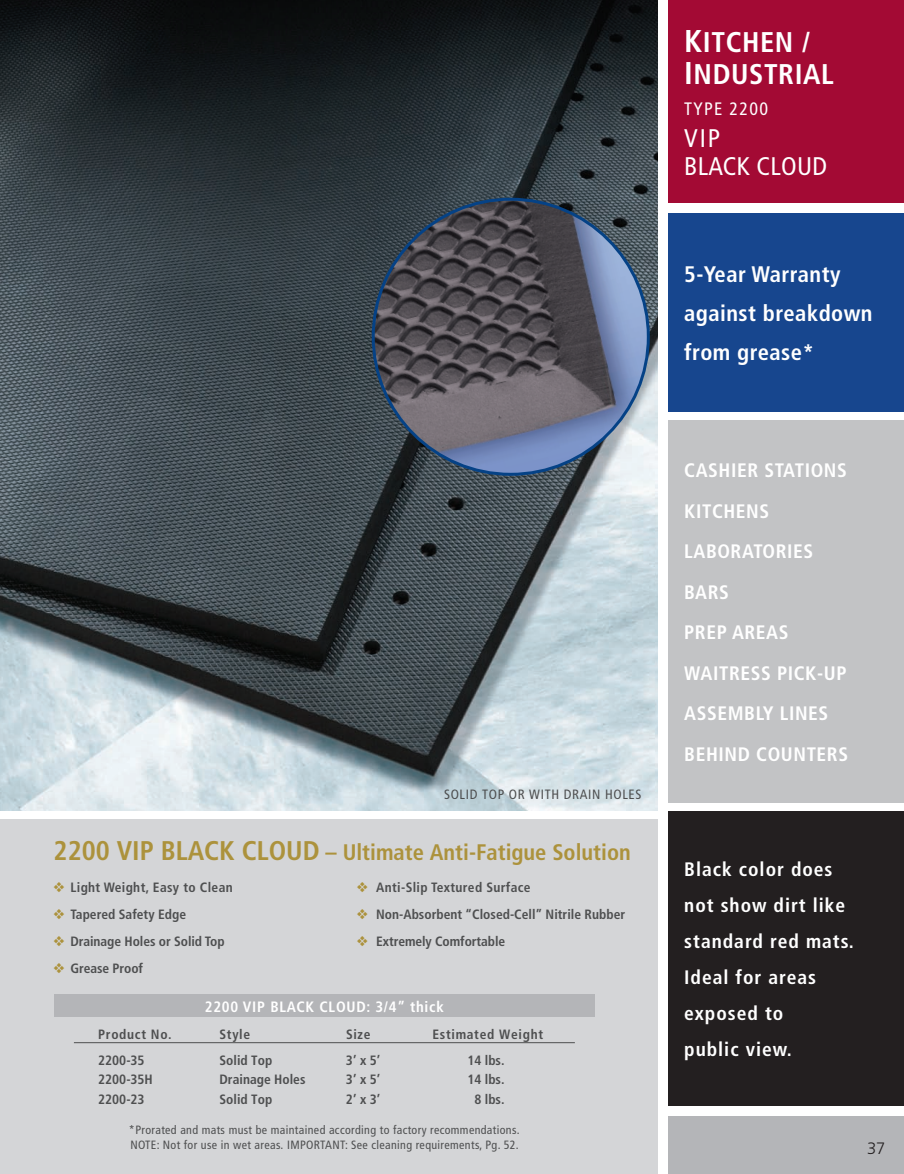
<style>
.page{position:relative;width:904px;height:1174px;background:#fff}
.page>*{position:absolute;margin:0;border:0;box-sizing:border-box;transform-origin:0 0}
.t1{font:700 condensed 28.5px/31.5px "Frutiger LT Std";letter-spacing:.02em;color:#fff}
.t2{font:condensed 25.5px/28.5px "Frutiger LT Std";letter-spacing:.01em;color:#fff}
.t3{font:700 condensed 22.5px "Frutiger LT Std";color:#ac923c}
.t4{font:700 condensed 22.5px/38.7px "Frutiger LT Std";letter-spacing:.02em;color:#fff}
.t5{font:700 condensed 19.5px/40.5px "Frutiger LT Std";letter-spacing:.03em;color:#fff}
.t6{font:700 condensed 19.5px/36px "Frutiger LT Std";letter-spacing:.05em;color:#fff}
.t7{font:condensed 18px "Frutiger LT Std";letter-spacing:.075em;color:#fff}
.t8{font:300 16.5px "Frutiger LT Std";color:#231f20}
.t9{font:700 condensed 15px "Frutiger LT Std";letter-spacing:.05em;color:#fff}
.t10{font:700 condensed 13.5px "Frutiger LT Std";color:#4e4f50}
.t11{font:700 condensed 13.5px "Frutiger LT Std";letter-spacing:.025em;color:#4e4f50}
.t12{font:700 condensed 13.5px "Frutiger LT Std";letter-spacing:.05em;color:#4e4f50}
.t13{font:condensed 13.5px "Frutiger LT Std";letter-spacing:.05em;color:#4e4f50}
.t14{font:condensed 12px/14.4px "Frutiger LT Std";letter-spacing:.03em;color:#4e4f50}
.s1{font-size:27px}
.s2{font-size:31.5px}
</style>
<div class="page">
<div style="left:668px;top:0;width:236px;height:203px;background:#a30a34"></div>
<img style="left:0;top:0;width:658px;height:810px">
<div style="left:0;top:819px;width:658px;height:355px;background:#d4d5d7"></div>
<div style="left:54px;top:994px;width:540px;height:23px;background:#b4b5b8"></div>
<hr style="left:74px;top:1042px;width:501px;height:1px;background:#4e4f50">
<div style="left:668px;top:421px;width:236px;height:382px;background:#c2c3c5"></div>
<div style="left:668px;top:1116px;width:236px;height:58px;background:#b4b5b8"></div>
<div style="left:668px;top:213px;width:236px;height:198px;background:#17468e"></div>
<div style="left:668px;top:812px;width:236px;height:294px;background:#231f20"></div>
<img style="left:373px;top:199px;width:275px;height:275px;border-radius:138px">
<p class="t13" style="left:444px;top:786px;width:199px">SOLID TOP OR WITH DRAIN HOLES</p>
<h3 class="t3" style="left:54px;top:838px;width:578px"><span class="s1">2200 VIP BLACK CLOUD</span> – Ultimate Anti-Fatigue Solution</h3>
<p class="t11" style="left:70px;top:879px;width:164px">Light Weight, Easy to Clean</p>
<p class="t11" style="left:376px;top:879px;width:156px">Anti-Slip Textured Surface</p>
<p class="t10" style="left:70px;top:906px;width:117px">Tapered Safety Edge</p>
<p class="t10" style="left:376px;top:906px;width:250px">Non-Absorbent “Closed-Cell” Nitrile Rubber</p>
<p class="t10" style="left:70px;top:933px;width:156px">Drainage Holes or Solid Top</p>
<p class="t10" style="left:376px;top:933px;width:131px">Extremely Comfortable</p>
<p class="t10" style="left:70px;top:960px;width:74px">Grease Proof</p>
<p class="t9" style="left:205px;top:998px;width:240px">2200 VIP BLACK CLOUD: 3/4” thick</p>
<p class="t12" style="left:98px;top:1026px;width:75px">Product No.</p>
<p class="t10" style="left:219px;top:1026px;width:32px">Style</p>
<p class="t10" style="left:346px;top:1026px;width:26px">Size</p>
<p class="t12" style="left:432px;top:1026px;width:112px">Estimated Weight</p>
<p class="t10" style="left:98px;top:1052px;width:48px">2200-35</p>
<p class="t10" style="left:219px;top:1052px;width:54px">Solid Top</p>
<p class="t10" style="left:346px;top:1052px;width:36px">3’ x 5’</p>
<p class="t10" style="left:467px;top:1052px;width:39px">14 lbs.</p>
<p class="t10" style="left:98px;top:1071px;width:56px">2200-35H</p>
<p class="t10" style="left:219px;top:1071px;width:88px">Drainage Holes</p>
<p class="t10" style="left:346px;top:1071px;width:36px">3’ x 5’</p>
<p class="t10" style="left:467px;top:1071px;width:39px">14 lbs.</p>
<p class="t10" style="left:98px;top:1091px;width:48px">2200-23</p>
<p class="t10" style="left:219px;top:1091px;width:54px">Solid Top</p>
<p class="t10" style="left:346px;top:1091px;width:36px">2’ x 3’</p>
<p class="t10" style="left:474px;top:1091px;width:32px">8 lbs.</p>
<p class="t14" style="left:129px;top:1123px;width:392px">*Prorated and mats must be maintained according to factory recommendations.<br>NOTE: Not for use in wet areas. IMPORTANT: See cleaning requirements, Pg. 52.</p>
<h1 class="t1" style="left:684px;top:27px;width:151px"><span class="s2">K</span>ITCHEN /<br><span class="s2">I</span>NDUSTRIAL</h1>
<h3 class="t7" style="left:684px;top:98px;width:85px">TYPE 2200</h3>
<h2 class="t2" style="left:684px;top:124px;width:144px">VIP<br>BLACK CLOUD</h2>
<h3 class="t4" style="left:684px;top:255px;width:190px">5-Year Warranty against breakdown from grease*</h3>
<h3 class="t5" style="left:684px;top:450px;width:165px">CASHIER STATIONS<br>KITCHENS<br>LABORATORIES<br>BARS<br>PREP AREAS<br>WAITRESS PICK-UP<br>ASSEMBLY LINES<br>BEHIND COUNTERS</h3>
<h3 class="t6" style="left:684px;top:851px;width:171px">Black color does not show dirt like standard red mats.<br>Ideal for areas exposed to<br>public view.</h3>
<p class="t8" style="left:867px;top:1139px;width:20px">37</p>
</div>
